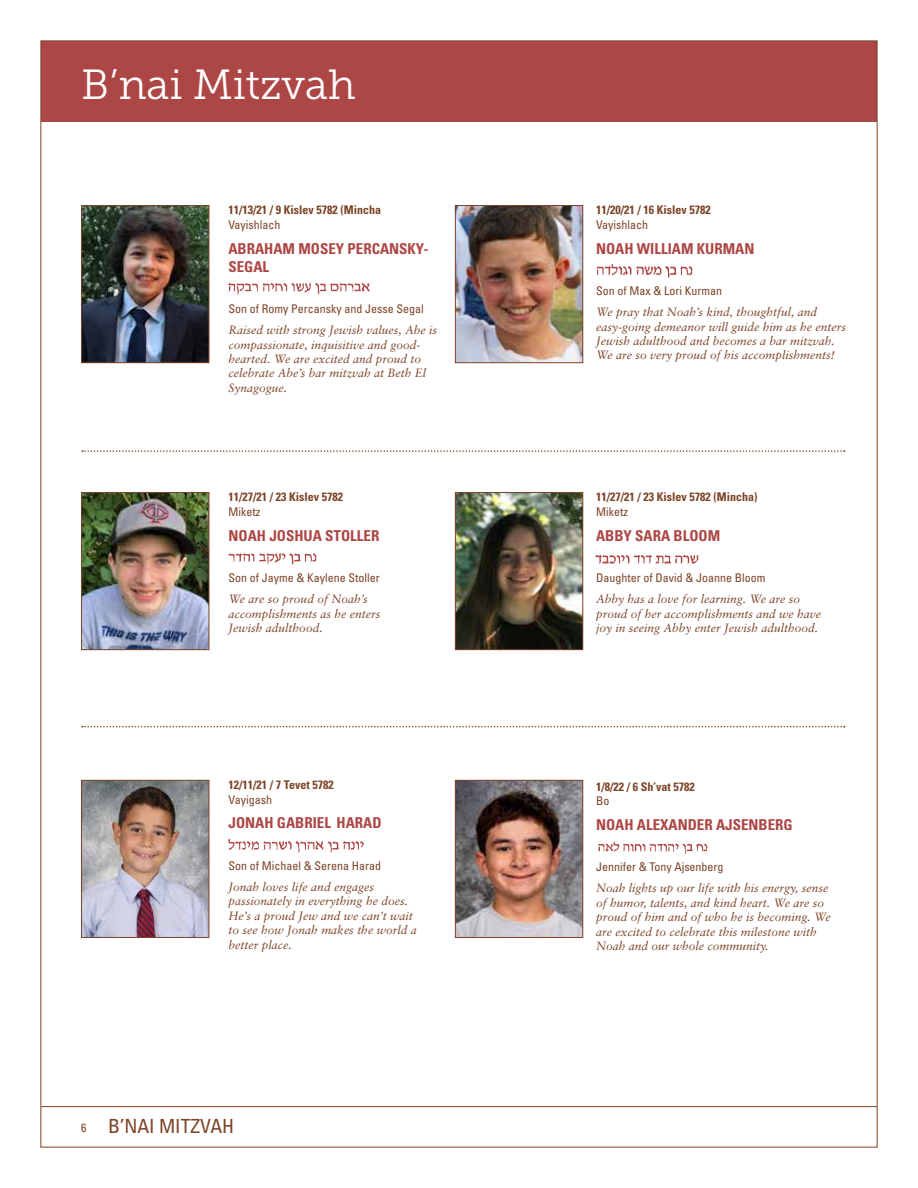
<style>
.page{position:relative;width:918px;height:1188px;background:#fff}
.page>*{position:absolute;margin:0;border:0;box-sizing:border-box;transform-origin:0 0}
.t1{font:42px "Museo Slab 300";color:#fff}
.t2{font:condensed 19.5px "Univers";color:#7c4326}
.t3{font:700 condensed 15px/18px "Univers";color:#ad4745}
.t4{font:italic 12px/14.4px "Sabon";color:#7c4326}
.t5{font:condensed 12px "Univers";color:#7c4326}
.t6{font:700 condensed 12px "Univers";color:#7c4326}
</style>
<div class="page">
<div style="left:41px;top:41px;width:836px;height:81px;background:#ad4745"></div>
<hr style="left:41px;top:1106px;width:836px;height:1px;background:#7c4326">
<img style="left:83px;top:494px;width:124px;height:154px">
<div style="left:81px;top:492px;width:128px;height:158px;border:1px solid #7c4326"></div>
<img style="left:457px;top:494px;width:124px;height:154px">
<div style="left:455px;top:492px;width:128px;height:158px;border:1px solid #7c4326"></div>
<img style="left:457px;top:782px;width:124px;height:154px">
<div style="left:455px;top:780px;width:128px;height:158px;border:1px solid #7c4326"></div>
<img style="left:83px;top:782px;width:124px;height:154px">
<div style="left:81px;top:780px;width:128px;height:158px;border:1px solid #7c4326"></div>
<img style="left:598px;top:841px;width:110px;height:13px">
<img style="left:457px;top:207px;width:124px;height:154px">
<div style="left:455px;top:205px;width:128px;height:158px;border:1px solid #7c4326"></div>
<img style="left:83px;top:207px;width:124px;height:154px">
<div style="left:81px;top:205px;width:128px;height:158px;border:1px solid #7c4326"></div>
<svg style="left:82px;top:450px;width:763px;height:2px"></svg>
<svg style="left:82px;top:726px;width:763px;height:1px"></svg>
<img style="left:228px;top:282px;width:142px;height:13px">
<img style="left:596px;top:263px;width:97px;height:15px">
<img style="left:228px;top:553px;width:89px;height:12px">
<img style="left:575px;top:544px;width:124px;height:29px">
<img style="left:228px;top:838px;width:136px;height:15px">
<h1 class="t1" style="left:81px;top:62px;width:276px">B’nai Mitzvah</h1>
<p class="t6" style="left:228px;top:203px;width:154px">11/13/21 / 9 Kislev 5782 (Mincha</p>
<p class="t5" style="left:228px;top:217px;width:54px">Vayishlach</p>
<p class="t3" style="left:228px;top:239px;width:202px">ABRAHAM MOSEY PERCANSKY-<br>SEGAL</p>
<p class="t5" style="left:228px;top:301px;width:197px">Son of Romy Percansky and Jesse Segal</p>
<p class="t4" style="left:228px;top:323px;width:210px">Raised with strong Jewish values, Abe is compassionate, inquisitive and good&shy;hearted. We are excited and proud to celebrate Abe’s bar mitzvah at Beth El<br>Synagogue.</p>
<p class="t6" style="left:229px;top:490px;width:116px">11/27/21 / 23 Kislev 5782</p>
<p class="t5" style="left:229px;top:504px;width:33px">Miketz</p>
<p class="t3" style="left:229px;top:526px;width:152px">NOAH JOSHUA STOLLER</p>
<p class="t5" style="left:229px;top:570px;width:153px">Son of Jayme &amp; Kaylene Stoller</p>
<p class="t4" style="left:229px;top:592px;width:154px">We are so proud of Noah’s accomplishments as he enters<br>Jewish adulthood.</p>
<p class="t6" style="left:229px;top:778px;width:107px">12/11/21 / 7 Tevet 5782</p>
<p class="t5" style="left:229px;top:792px;width:45px">Vayigash</p>
<p class="t3" style="left:229px;top:814px;width:154px">JONAH GABRIEL HARAD</p>
<p class="t5" style="left:229px;top:858px;width:154px">Son of Michael &amp; Serena Harad</p>
<p class="t4" style="left:229px;top:880px;width:190px">Jonah loves life and engages passionately in everything he does.<br>He’s a proud Jew and we can’t wait to see how Jonah makes the world a better place.</p>
<p class="t5" style="left:81px;top:1120px;width:7px">6</p>
<h2 class="t2" style="left:108px;top:1113px;width:128px">B’NAI MITZVAH</h2>
<p class="t6" style="left:596px;top:203px;width:116px">11/20/21 / 16 Kislev 5782</p>
<p class="t5" style="left:596px;top:217px;width:54px">Vayishlach</p>
<p class="t3" style="left:596px;top:239px;width:160px">NOAH WILLIAM KURMAN</p>
<p class="t5" style="left:596px;top:283px;width:127px">Son of Max &amp; Lori Kurman</p>
<p class="t4" style="left:596px;top:305px;width:252px">We pray that Noah’s kind, thoughtful, and easy-going demeanor will guide him as he enters Jewish adulthood and becomes a bar mitzvah.<br>We are so very proud of his accomplishments!</p>
<p class="t6" style="left:596px;top:490px;width:163px">11/27/21 / 23 Kislev 5782 (Mincha)</p>
<p class="t5" style="left:596px;top:504px;width:33px">Miketz</p>
<p class="t3" style="left:596px;top:526px;width:126px">ABBY SARA BLOOM</p>
<p class="t5" style="left:596px;top:570px;width:171px">Daughter of David &amp; Joanne Bloom</p>
<p class="t4" style="left:596px;top:592px;width:227px">Abby has a love for learning. We are so proud of her accomplishments and we have joy in seeing Abby enter Jewish adulthood.</p>
<p class="t6" style="left:596px;top:779px;width:100px">1/8/22 / 6 Sh’vat 5782</p>
<p class="t5" style="left:596px;top:793px;width:15px">Bo</p>
<p class="t3" style="left:596px;top:815px;width:198px">NOAH ALEXANDER AJSENBERG</p>
<p class="t5" style="left:596px;top:859px;width:129px">Jennifer &amp; Tony Ajsenberg</p>
<p class="t4" style="left:596px;top:881px;width:236px">Noah lights up our life with his energy, sense of humor, talents, and kind heart. We are so proud of him and of who he is becoming. We are excited to celebrate this milestone with Noah and our whole community.</p>
</div>
